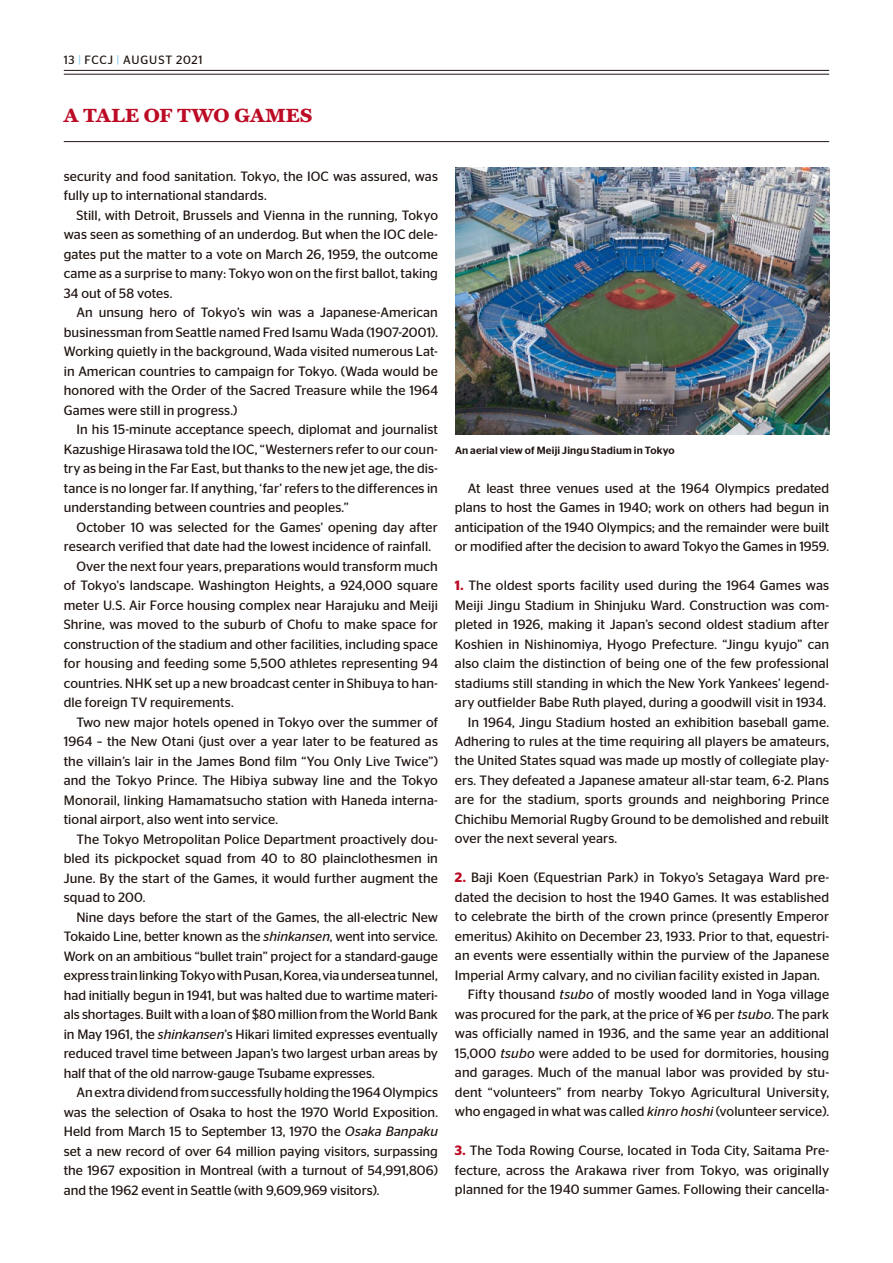
<style>
.page{position:relative;width:893px;height:1263px;background:#fff}
.page>*{position:absolute;margin:0;border:0;box-sizing:border-box;transform-origin:0 0}
.t1{font:700 19.5px "Miller Daily One";letter-spacing:.01em;color:#bc0b24}
.t2{font:13.5px/19.5px "Stag Sans";letter-spacing:.005em;color:#1f1410;text-align:justify}
.t3{font:12px "Stag Sans";letter-spacing:.065em;color:#1f1410}
.t4{font:500 10.5px "Stag Sans";letter-spacing:.015em;color:#1f1410}
.s1{color:#8ed0f1}
.s2{font-style:italic}
.s3{font-weight:600;color:#bc0b24}
</style>
<div class="page">
<img style="left:455px;top:168px;width:374px;height:266px">
<hr style="left:64px;top:141px;width:765px;height:1px;background:#1f1410">
<hr style="left:64px;top:74px;width:765px;height:1px;background:#1f1410">
<hr style="left:64px;top:70px;width:765px;height:1px;background:#1f1410">
<p class="t3" style="left:64px;top:53px;width:140px">13 <span class="s1">|</span> FCCJ <span class="s1">|</span> AUGUST 2021</p>
<h1 class="t1" style="left:64px;top:104px;width:250px">A TALE OF TWO GAMES</h1>
<p class="t2" style="left:64px;top:166px;width:376px">security and food sanitation. Tokyo, the IOC was assured, was fully up to international standards.</p>
<p class="t2" style="left:64px;top:205px;width:376px;text-indent:13px">Still, with Detroit, Brussels and Vienna in the running, Tokyo was seen as something of an underdog. But when the IOC dele&shy;gates put the matter to a vote on March 26, 1959, the outcome came as a surprise to many: Tokyo won on the first ballot, taking 34 out of 58 votes.</p>
<p class="t2" style="left:64px;top:303px;width:376px;text-indent:13px">An unsung hero of Tokyo’s win was a Japanese-American businessman from Seattle named Fred Isamu Wada (1907-2001).<br>Working quietly in the background, Wada visited numerous Lat&shy;in American countries to campaign for Tokyo. (Wada would be honored with the Order of the Sacred Treasure while the 1964<br>Games were still in progress.)</p>
<p class="t2" style="left:64px;top:420px;width:376px;text-indent:13px">In his 15-minute acceptance speech, diplomat and journalist Kazushige Hirasawa told the IOC, “Westerners refer to our coun&shy;try as being in the Far East, but thanks to the new jet age, the dis&shy;tance is no longer far. If anything, ‘far’ refers to the differences in understanding between countries and peoples.”</p>
<p class="t2" style="left:77px;top:517px;width:363px">October 10 was selected for the Games' opening day after</p>
<p class="t2" style="left:64px;top:537px;width:369px">research verified that date had the lowest incidence of rainfall.</p>
<p class="t2" style="left:77px;top:556px;width:363px">Over the next four years, preparations would transform much</p>
<p class="t2" style="left:64px;top:576px;width:376px">of Tokyo's landscape. Washington Heights, a 924,000 square</p>
<p class="t2" style="left:64px;top:595px;width:376px">meter U.S. Air Force housing complex near Harajuku and Meiji</p>
<p class="t2" style="left:64px;top:615px;width:376px">Shrine, was moved to the suburb of Chofu to make space for</p>
<p class="t2" style="left:64px;top:634px;width:376px">construction of the stadium and other facilities, including space</p>
<p class="t2" style="left:64px;top:654px;width:376px">for housing and feeding some 5,500 athletes representing 94</p>
<p class="t2" style="left:64px;top:673px;width:376px">countries. NHK set up a new broadcast center in Shibuya to han-</p>
<p class="t2" style="left:64px;top:693px;width:172px">dle foreign TV requirements.</p>
<p class="t2" style="left:77px;top:712px;width:363px">Two new major hotels opened in Tokyo over the summer of</p>
<p class="t2" style="left:64px;top:732px;width:376px">1964 – the New Otani (just over a year later to be featured as</p>
<p class="t2" style="left:64px;top:751px;width:376px">the villain’s lair in the James Bond film “You Only Live Twice”)</p>
<p class="t2" style="left:64px;top:771px;width:376px">and the Tokyo Prince. The Hibiya subway line and the Tokyo</p>
<p class="t2" style="left:64px;top:790px;width:376px">Monorail, linking Hamamatsucho station with Haneda interna-</p>
<p class="t2" style="left:64px;top:810px;width:216px">tional airport, also went into service.</p>
<p class="t2" style="left:77px;top:829px;width:363px">The Tokyo Metropolitan Police Department proactively dou-</p>
<p class="t2" style="left:64px;top:849px;width:376px">bled its pickpocket squad from 40 to 80 plainclothesmen in</p>
<p class="t2" style="left:64px;top:868px;width:376px">June. By the start of the Games, it would further augment the</p>
<p class="t2" style="left:64px;top:888px;width:83px">squad to 200.</p>
<p class="t2" style="left:77px;top:907px;width:363px">Nine days before the start of the Games, the all-electric New</p>
<p class="t2" style="left:64px;top:926px;width:376px">Tokaido Line, better known as the <span class="s2">shinkansen</span>, went into service.</p>
<p class="t2" style="left:64px;top:946px;width:376px">Work on an ambitious “bullet train” project for a standard-gauge</p>
<p class="t2" style="left:64px;top:965px;width:376px">express train linking Tokyo with Pusan, Korea, via undersea tunnel,</p>
<p class="t2" style="left:64px;top:985px;width:376px">had initially begun in 1941, but was halted due to wartime materi-</p>
<p class="t2" style="left:64px;top:1004px;width:376px">als shortages. Built with a loan of $80 million from the World Bank</p>
<p class="t2" style="left:64px;top:1024px;width:376px">in May 1961, the <span class="s2">shinkansen</span>’s Hikari limited expresses eventually</p>
<p class="t2" style="left:64px;top:1043px;width:376px">reduced travel time between Japan’s two largest urban areas by</p>
<p class="t2" style="left:64px;top:1063px;width:313px">half that of the old narrow-gauge Tsubame expresses.</p>
<p class="t2" style="left:77px;top:1082px;width:363px">An extra dividend from successfully holding the 1964 Olympics</p>
<p class="t2" style="left:64px;top:1102px;width:376px">was the selection of Osaka to host the 1970 World Exposition.</p>
<p class="t2" style="left:64px;top:1121px;width:376px">Held from March 15 to September 13, 1970 the <span class="s2">Osaka Banpaku</span></p>
<p class="t2" style="left:64px;top:1141px;width:376px">set a new record of over 64 million paying visitors, surpassing</p>
<p class="t2" style="left:64px;top:1160px;width:376px">the 1967 exposition in Montreal (with a turnout of 54,991,806)</p>
<p class="t2" style="left:64px;top:1180px;width:317px">and the 1962 event in Seattle (with 9,609,969 visitors).</p>
<p class="t4" style="left:455px;top:444px;width:221px">An aerial view of Meiji Jingu Stadium in Tokyo</p>
<p class="t2" style="left:455px;top:478px;width:376px;text-indent:13px">At least three venues used at the 1964 Olympics predated plans to host the Games in 1940; work on others had begun in anticipation of the 1940 Olympics; and the remainder were built or modified after the decision to award Tokyo the Games in 1959.</p>
<p class="t2" style="left:455px;top:575px;width:376px"><span class="s3">1.</span> The oldest sports facility used during the 1964 Games was</p>
<p class="t2" style="left:455px;top:595px;width:376px">Meiji Jingu Stadium in Shinjuku Ward. Construction was com-</p>
<p class="t2" style="left:455px;top:614px;width:376px">pleted in 1926, making it Japan’s second oldest stadium after</p>
<p class="t2" style="left:455px;top:634px;width:376px">Koshien in Nishinomiya, Hyogo Prefecture. “Jingu kyujo” can</p>
<p class="t2" style="left:455px;top:653px;width:376px">also claim the distinction of being one of the few professional</p>
<p class="t2" style="left:455px;top:673px;width:376px">stadiums still standing in which the New York Yankees’ legend-</p>
<p class="t2" style="left:455px;top:692px;width:373px">ary outfielder Babe Ruth played, during a goodwill visit in 1934.</p>
<p class="t2" style="left:468px;top:712px;width:363px">In 1964, Jingu Stadium hosted an exhibition baseball game.</p>
<p class="t2" style="left:455px;top:731px;width:376px">Adhering to rules at the time requiring all players be amateurs,</p>
<p class="t2" style="left:455px;top:751px;width:376px">the United States squad was made up mostly of collegiate play-</p>
<p class="t2" style="left:455px;top:770px;width:376px">ers. They defeated a Japanese amateur all-star team, 6-2. Plans</p>
<p class="t2" style="left:455px;top:790px;width:376px">are for the stadium, sports grounds and neighboring Prince</p>
<p class="t2" style="left:455px;top:809px;width:376px">Chichibu Memorial Rugby Ground to be demolished and rebuilt</p>
<p class="t2" style="left:455px;top:829px;width:164px">over the next several years.</p>
<p class="t2" style="left:455px;top:868px;width:376px"><span class="s3">2.</span> Baji Koen (Equestrian Park) in Tokyo’s Setagaya Ward pre-</p>
<p class="t2" style="left:455px;top:887px;width:376px">dated the decision to host the 1940 Games. It was established</p>
<p class="t2" style="left:455px;top:907px;width:376px">to celebrate the birth of the crown prince (presently Emperor</p>
<p class="t2" style="left:455px;top:926px;width:376px">emeritus) Akihito on December 23, 1933. Prior to that, equestri-</p>
<p class="t2" style="left:455px;top:946px;width:376px">an events were essentially within the purview of the Japanese</p>
<p class="t2" style="left:455px;top:965px;width:366px">Imperial Army calvary, and no civilian facility existed in Japan.</p>
<p class="t2" style="left:468px;top:985px;width:363px">Fifty thousand <span class="s2">tsubo</span> of mostly wooded land in Yoga village</p>
<p class="t2" style="left:455px;top:1004px;width:376px">was procured for the park, at the price of ¥6 per <span class="s2">tsubo</span>. The park</p>
<p class="t2" style="left:455px;top:1024px;width:376px">was officially named in 1936, and the same year an additional</p>
<p class="t2" style="left:455px;top:1043px;width:376px">15,000 <span class="s2">tsubo</span> were added to be used for dormitories, housing</p>
<p class="t2" style="left:455px;top:1063px;width:376px">and garages. Much of the manual labor was provided by stu-</p>
<p class="t2" style="left:455px;top:1082px;width:376px">dent “volunteers” from nearby Tokyo Agricultural University,</p>
<p class="t2" style="left:455px;top:1102px;width:376px">who engaged in what was called <span class="s2">kinro hoshi</span> (volunteer service).</p>
<p class="t2" style="left:455px;top:1141px;width:376px"><span class="s3">3.</span> The Toda Rowing Course, located in Toda City, Saitama Pre&shy;fecture, across the Arakawa river from Tokyo, was originally planned for the 1940 summer Games. Following their cancella-</p>
</div>
